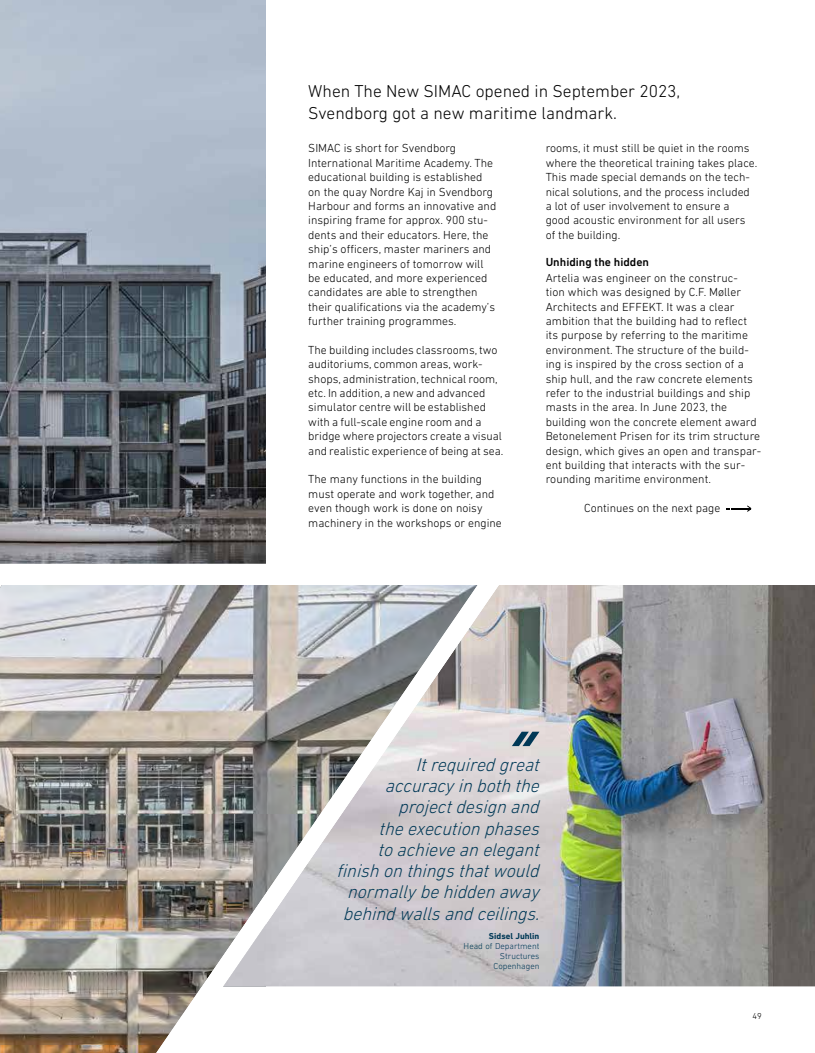
<style>
.page{position:relative;width:815px;height:1053px;background:#fff}
.page>*{position:absolute;margin:0;border:0;box-sizing:border-box;transform-origin:0 0}
.t1{font:italic 300 18.75px/21.2px "DIN Next LT Pro";color:#003856;text-align:right}
.t2{font:300 17.5px/21.2px "DIN Next LT Pro";color:#000}
.t3{font:300 11.88px/14.4px "DIN Next LT Pro";color:#000}
.t4{font:500 11.88px "DIN Next LT Pro";color:#000}
.t5{font:300 8.75px/10px "DIN Next LT Pro";color:#003856;text-align:right}
.t6{font:700 8.75px "DIN Next LT Pro";color:#003856}
.t7{font:300 8.75px "DIN Next LT Pro";color:#000}
</style>
<div class="page">
<img style="left:0;top:0;width:266px;height:553px">
<svg style="left:726px;top:505px;width:25px;height:7px"></svg>
<img style="left:531px;top:585px;width:284px;height:402px">
<svg style="left:531px;top:731px;width:8px;height:15px"></svg>
<img style="left:0;top:553px;width:531px;height:499px">
<h2 class="t2" style="left:308px;top:81px;width:374px">When The New SIMAC opened in September 2023,<br>Svendborg got a new maritime landmark.</h2>
<p class="t3" style="left:546px;top:141px;width:213px">rooms, it must still be quiet in the rooms where the theoretical training takes place.<br>This made special demands on the tech&shy;nical solutions, and the process included a lot of user involvement to ensure a<br>good acoustic environment for all users of the building.</p>
<p class="t4" style="left:546px;top:255px;width:105px">Unhiding the hidden</p>
<p class="t3" style="left:546px;top:270px;width:217px">Artelia was engineer on the construc-<br>tion which was designed by C.F. Møller Architects and EFFEKT. It was a clear ambition that the building had to reflect its purpose by referring to the maritime environment. The structure of the build&shy;ing is inspired by the cross section of a ship hull, and the raw concrete elements refer to the industrial buildings and ship masts in the area. In June 2023, the building won the concrete element award Betonelement Prisen for its trim structure design, which gives an open and transpar&shy;ent building that interacts with the sur&shy;rounding maritime environment.</p>
<p class="t3" style="left:584px;top:500px;width:138px">Continues on the next page</p>
<p class="t3" style="left:308px;top:141px;width:190px">SIMAC is short for Svendborg International Maritime Academy. The educational building is established on the quay Nordre Kaj in Svendborg Harbour and forms an innovative and inspiring frame for approx. 900 stu&shy;dents and their educators. Here, the ship’s officers, master mariners and marine engineers of tomorrow will be educated, and more experienced candidates are able to strengthen their qualifications via the academy’s further training programmes.</p>
<p class="t3" style="left:308px;top:342px;width:197px">The building includes classrooms, two auditoriums, common areas, work&shy;shops, administration, technical room, etc. In addition, a new and advanced simulator centre will be established with a full-scale engine room and a bridge where projectors create a visual and realistic experience of being at sea.</p>
<p class="t3" style="left:308px;top:472px;width:195px">The many functions in the building must operate and work together, and even though work is done on noisy machinery in the workshops or engine</p>
<h1 class="t1" style="left:337px;top:753px;width:206px">It required great<br>accuracy in both the project design and<br>the execution phases<br>to achieve an elegant finish on things that would normally be hidden away behind walls and ceilings.</h1>
<p class="t6" style="left:489px;top:930px;width:52px">Sidsel Juhlin</p>
<p class="t5" style="left:464px;top:940px;width:77px">Head of Department<br>Structures<br>Copenhagen</p>
<p class="t7" style="left:753px;top:1011px;width:11px">49</p>
</div>
